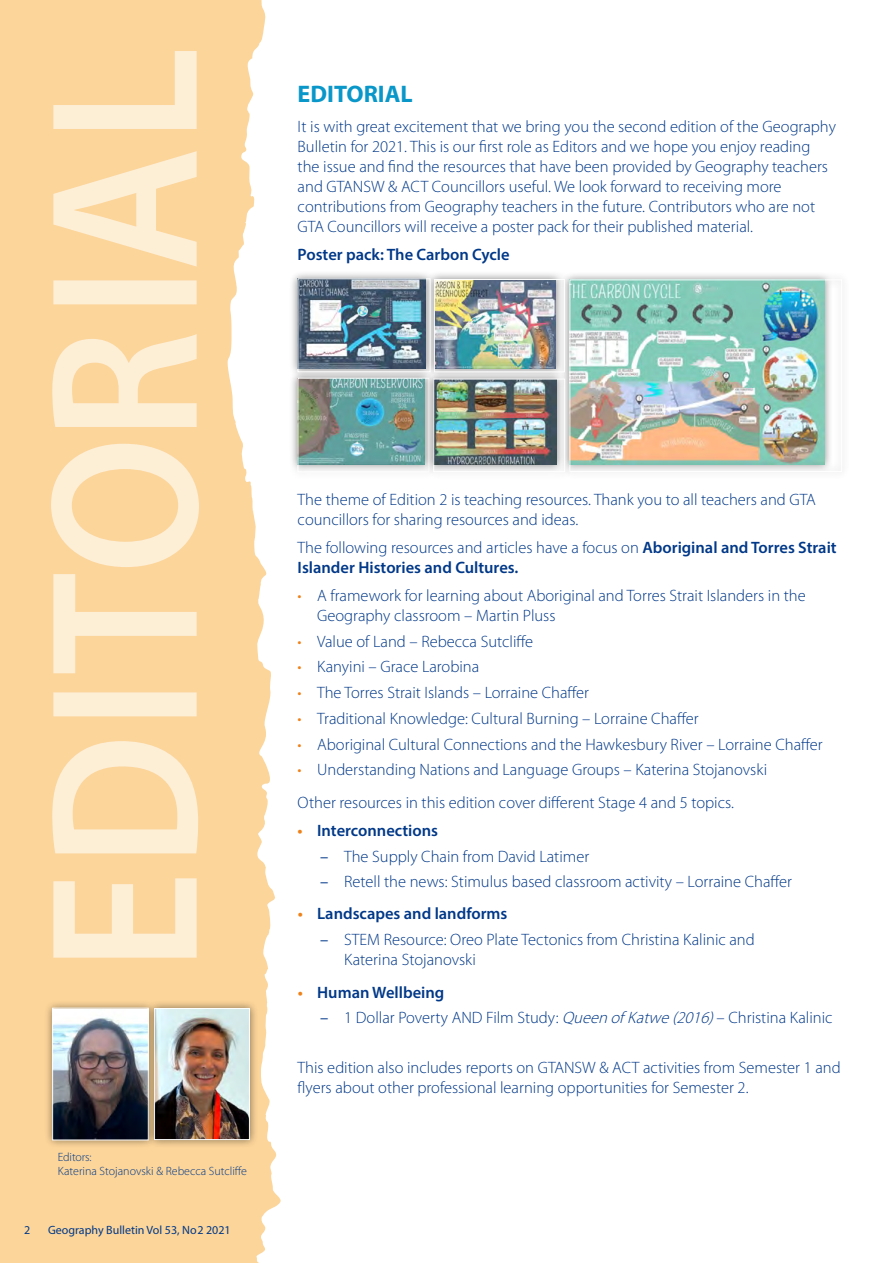
<style>
.page{position:relative;width:893px;height:1263px;background:#fff}
.page>*{position:absolute;margin:0;border:0;box-sizing:border-box;transform-origin:0 0}
.t1{font:700 24px "Myriad Pro";color:#0997c9}
.t2{font:300 16.5px/19.8px "Myriad Pro";color:#003888}
.t3{font:600 16.5px/19.8px "Myriad Pro";color:#003888}
.t4{font:300 12px/14.4px "Myriad Pro";color:#003888}
.t5{font:12px "Myriad Pro";color:#003888}
.s1{font-weight:300}
.s2{color:#ef8118}
.s3{font-weight:400}
.s4{font-style:italic}
</style>
<div class="page">
<svg style="left:0;top:0;width:281px;height:1263px;fill:#fcd59a"></svg>
<svg style="left:51px;top:51px;width:148px;height:907px;background:#fcdfb2"></svg>
<div style="left:561px;top:271px;width:289px;height:209px;background:#000;opacity:.47"></div>
<img style="left:573px;top:281px;width:251px;height:183px">
<div style="left:569px;top:279px;width:273px;height:193px;border:1px solid #fff"></div>
<div style="left:289px;top:369px;width:148px;height:111px;background:#000;opacity:.47"></div>
<img style="left:300px;top:380px;width:125px;height:84px">
<div style="left:298px;top:378px;width:131px;height:94px;border:1px solid #fff"></div>
<div style="left:425px;top:370px;width:148px;height:110px;background:#000;opacity:.47"></div>
<img style="left:435px;top:381px;width:121px;height:83px">
<div style="left:433px;top:379px;width:132px;height:93px;border:1px solid #fff"></div>
<div style="left:425px;top:271px;width:148px;height:110px;background:#000;opacity:.47"></div>
<img style="left:439px;top:281px;width:117px;height:87px">
<div style="left:434px;top:279px;width:131px;height:93px;border:1px solid #fff"></div>
<div style="left:289px;top:270px;width:150px;height:110px;background:#000;opacity:.47"></div>
<img style="left:300px;top:281px;width:126px;height:87px">
<div style="left:298px;top:279px;width:132px;height:93px;border:1px solid #fff"></div>
<div style="left:146px;top:1000px;width:112px;height:148px;background:#000;opacity:.47"></div>
<img style="left:157px;top:1010px;width:91px;height:128px">
<div style="left:154px;top:1008px;width:96px;height:132px;border:1px solid #fff"></div>
<div style="left:44px;top:999px;width:113px;height:149px;background:#000;opacity:.47"></div>
<img style="left:54px;top:1010px;width:93px;height:128px">
<div style="left:52px;top:1008px;width:97px;height:132px;border:1px solid #fff"></div>
<h1 class="t1" style="left:298px;top:78px;width:117px">EDITORIAL</h1>
<p class="t2" style="left:298px;top:117px;width:540px">It is with great excitement that we bring you the second edition of the Geography Bulletin for 2021. This is our first role as Editors and we hope you enjoy reading the issue and find the resources that have been provided by Geography teachers and GTANSW &amp; ACT Councillors useful. We look forward to receiving more contributions from Geography teachers in the future. Contributors who are not GTA Councillors will receive a poster pack for their published material.</p>
<p class="t3" style="left:298px;top:244px;width:214px">Poster pack: The Carbon Cycle</p>
<p class="t4" style="left:58px;top:1149px;width:191px">Editors:<br>Katerina Stojanovski &amp; Rebecca Sutcliffe</p>
<p class="t5" style="left:24px;top:1222px;width:8px">2</p>
<p class="t5" style="left:48px;top:1222px;width:184px">Geography Bulletin Vol 53, No 2 2021</p>
<p class="t2" style="left:298px;top:490px;width:520px">The theme of Edition 2 is teaching resources. Thank you to all teachers and GTA councillors for sharing resources and ideas.</p>
<p class="t3" style="left:298px;top:537px;width:541px"><span class="s1">The following resources and articles have a focus on</span> Aboriginal and Torres Strait<br>Islander Histories and Cultures.</p>
<p class="t2" style="left:317px;top:586px;width:490px;text-indent:-20px"><span class="s2">•</span> A framework for learning about Aboriginal and Torres Strait Islanders in the<br>Geography classroom – Martin Pluss</p>
<p class="t2" style="left:298px;top:631px;width:237px"><span class="s2">•</span> Value of Land – Rebecca Sutcliffe</p>
<p class="t2" style="left:298px;top:657px;width:183px"><span class="s2">•</span> Kanyini – Grace Larobina</p>
<p class="t2" style="left:298px;top:683px;width:293px"><span class="s2">•</span> The Torres Strait Islands – Lorraine Chaffer</p>
<p class="t2" style="left:298px;top:709px;width:402px"><span class="s2">•</span> Traditional Knowledge: Cultural Burning – Lorraine Chaffer</p>
<p class="t2" style="left:298px;top:734px;width:527px"><span class="s2">•</span> Aboriginal Cultural Connections and the Hawkesbury River – Lorraine Chaffer</p>
<p class="t2" style="left:298px;top:754px;width:471px;line-height:32.5px"><span class="s2">•</span> Understanding Nations and Language Groups – Katerina Stojanovski<br>Other resources in this edition cover different Stage 4 and 5 topics.</p>
<p class="t3" style="left:298px;top:820px;width:142px"><span class="s2">•</span> Interconnections</p>
<p class="t2" style="left:320px;top:847px;width:271px"><span class="s3">–</span> The Supply Chain from David Latimer</p>
<p class="t2" style="left:320px;top:872px;width:473px"><span class="s3">–</span> Retell the news: Stimulus based classroom activity – Lorraine Chaffer</p>
<p class="t3" style="left:298px;top:903px;width:211px"><span class="s2">•</span> Landscapes and landforms</p>
<p class="t2" style="left:344px;top:930px;width:412px;text-indent:-24px"><span class="s3">–</span> STEM Resource: Oreo Plate Tectonics from Christina Kalinic and<br>Katerina Stojanovski</p>
<p class="t3" style="left:298px;top:982px;width:148px"><span class="s2">•</span> Human Wellbeing</p>
<p class="t2" style="left:320px;top:1008px;width:514px"><span class="s3">–</span> 1 Dollar Poverty AND Film Study: <span class="s4">Queen of Katwe(2016)</span>– Christina Kalinic</p>
<p class="t2" style="left:298px;top:1058px;width:544px">This edition also includes reports on GTANSW &amp; ACT activities from Semester 1 and flyers about other professional learning opportunities for Semester 2.</p>
</div>
